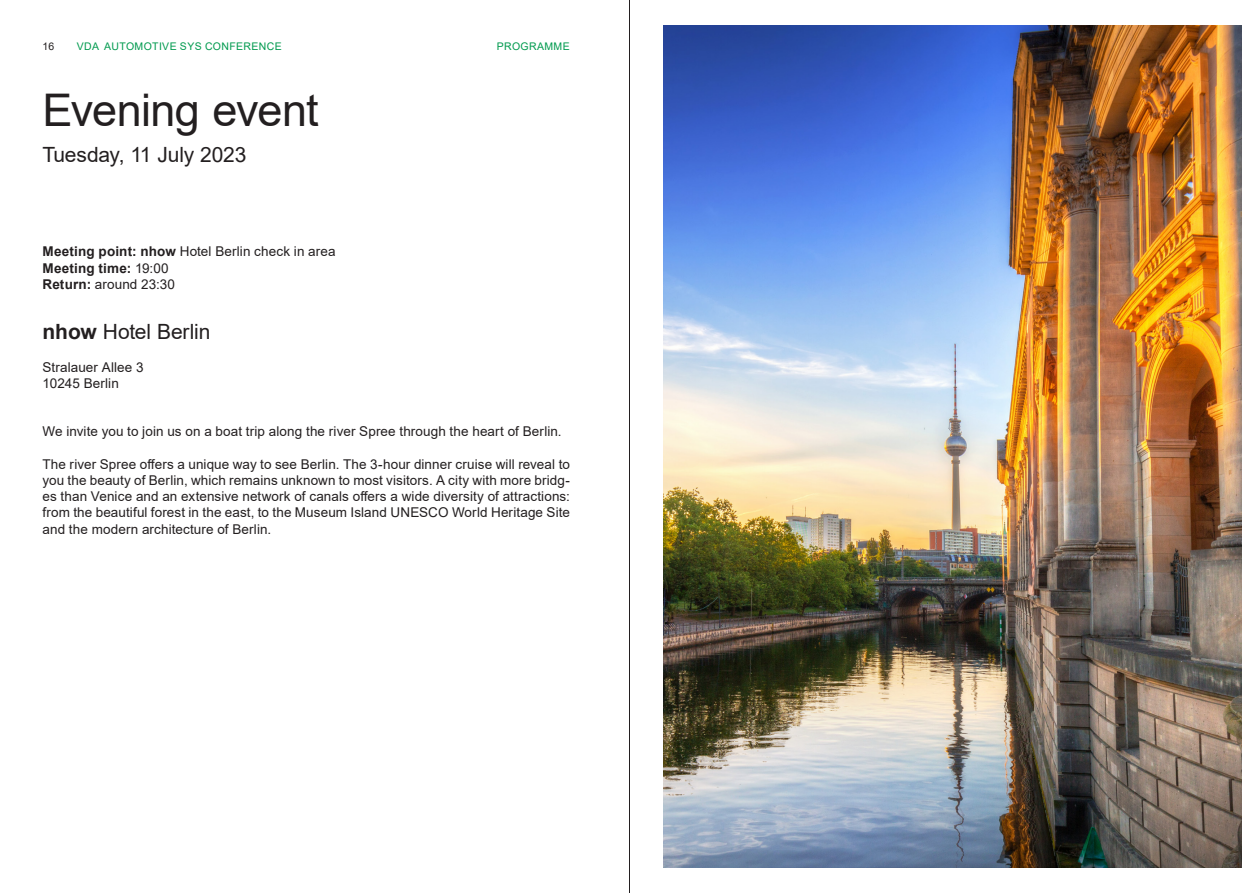
<style>
.page{position:relative;width:1259px;height:893px;background:#fff}
.page>*{position:absolute;margin:0;border:0;box-sizing:border-box;transform-origin:0 0}
.t1{font:45px "Arial";letter-spacing:-.015em;color:#231f20}
.t2{font:21px "Arial";letter-spacing:-.005em;color:#231f20}
.t3{font:13.5px/16.2px "Arial";letter-spacing:.005em;color:#231f20}
.t4{font:10.5px "Arial";letter-spacing:.035em;color:#009a4e}
.t5{font:10.5px "Arial";color:#231f20}
.s1{font-weight:700}
</style>
<div class="page">
<img style="left:663px;top:26px;width:579px;height:841px">
<hr style="left:629px;top:0;width:1px;height:893px;background:#231f20">
<p class="t5" style="left:43px;top:39px;width:13px">16</p>
<p class="t4" style="left:77px;top:39px;width:207px">VDA AUTOMOTIVE SYS CONFERENCE</p>
<p class="t4" style="left:497px;top:39px;width:74px">PROGRAMME</p>
<h1 class="t1" style="left:43px;top:79px;width:278px">Evening event</h1>
<h2 class="t2" style="left:43px;top:140px;width:205px">Tuesday, 11 July 2023</h2>
<p class="t3" style="left:43px;top:244px;width:294px"><span class="s1">Meeting point: nhow</span> Hotel Berlin check in area<br><span class="s1">Meeting time:</span> 19:00<br><span class="s1">Return:</span> around 23:30</p>
<h2 class="t2" style="left:43px;top:317px;width:169px"><span class="s1">nhow</span> Hotel Berlin</h2>
<p class="t3" style="left:43px;top:359px;width:103px">Stralauer Allee 3<br>10245 Berlin</p>
<p class="t3" style="left:43px;top:424px;width:521px">We invite you to join us on a boat trip along the river Spree through the heart of Berlin.</p>
<p class="t3" style="left:43px;top:456px;width:529px;text-align:justify">The river Spree offers a unique way to see Berlin. The 3-hour dinner cruise will reveal to you the beauty of Berlin, which remains unknown to most visitors. A city with more bridg&shy;es than Venice and an extensive network of canals offers a wide diversity of attractions: from the beautiful forest in the east, to the Museum Island UNESCO World Heritage Site and the modern architecture of Berlin.</p>
</div>
